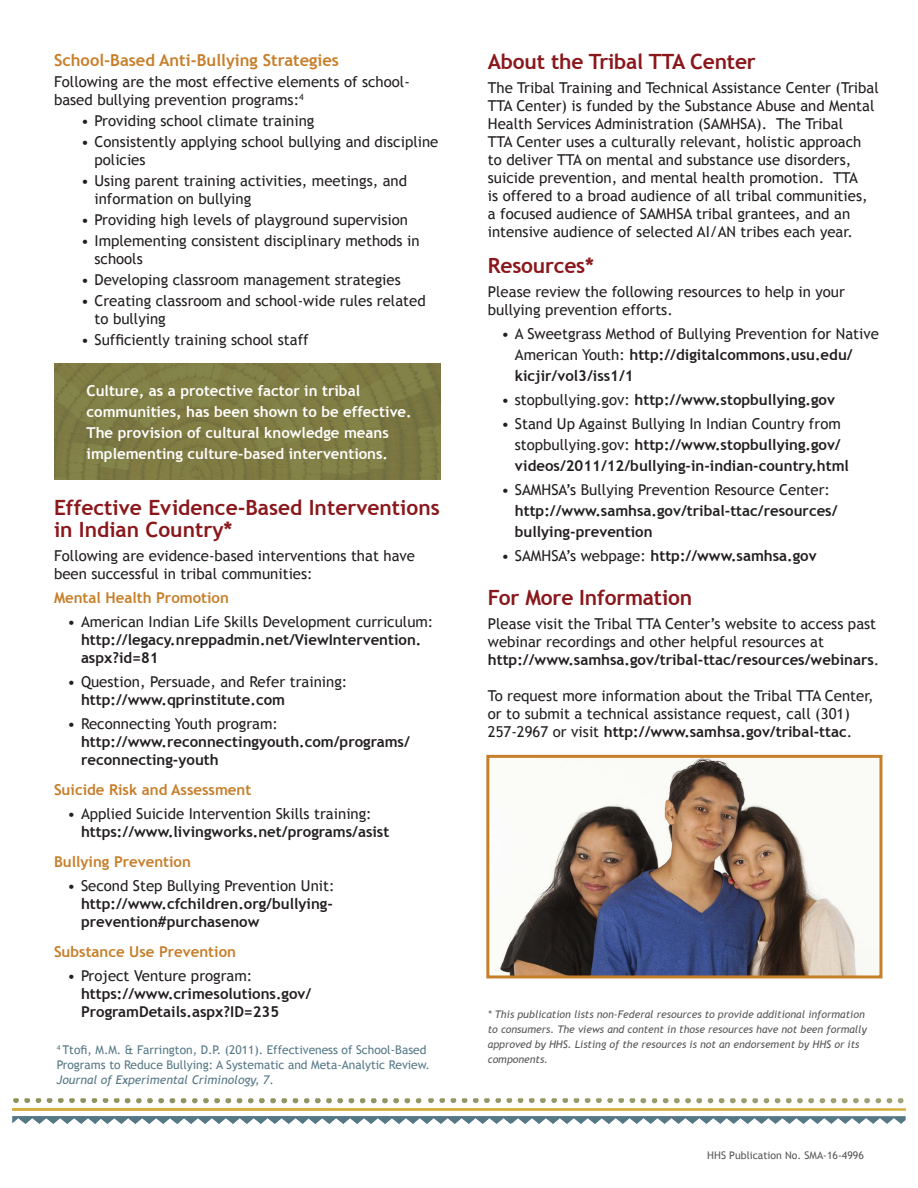
<style>
.page{position:relative;width:918px;height:1188px;background:#fff}
.page>*{position:absolute;margin:0;border:0;box-sizing:border-box;transform-origin:0 0}
.t1{font:700 21px/22.5px "Trebuchet MS";color:#8a171b}
.t2{font:700 16.5px "Trebuchet MS";color:#c77e29}
.t3{font:15px/18px "Trebuchet MS";color:#231f20}
.t4{font:700 15px/18px "Trebuchet MS";color:#231f20}
.t5{font:700 15px/21px "Trebuchet MS";color:#fff}
.t6{font:700 15px "Trebuchet MS";color:#c77e29}
.t7{font:12px/15px "Trebuchet MS";color:#557887}
.t8{font:italic 10.5px/15px "Trebuchet MS";color:#57585a}
.t9{font:10.5px "Trebuchet MS";color:#57585a}
.s1{font-weight:400}
.s2{font-weight:700}
.s3{font-style:italic}
</style>
<div class="page">
<svg style="left:12px;top:1098px;width:894px;height:26px"></svg>
<img style="left:495px;top:759px;width:383px;height:215px">
<img style="left:54px;top:363px;width:387px;height:117px">
<div style="left:486px;top:755px;width:396px;height:223px;border:3px solid #c77e29"></div>
<h2 class="t2" style="left:54px;top:50px;width:286px">School-Based Anti-Bullying Strategies</h2>
<p class="t3" style="left:54px;top:73px;width:357px">Following are the most effective elements of school&shy;based bullying prevention programs:<sup>4</sup></p>
<p class="t3" style="left:81px;top:112px;width:235px">• Providing school climate training</p>
<p class="t3" style="left:94px;top:133px;width:345px;text-indent:-14px">• Consistently applying school bullying and discipline policies</p>
<p class="t3" style="left:94px;top:172px;width:314px;text-indent:-14px">• Using parent training activities, meetings, and information on bullying</p>
<p class="t3" style="left:81px;top:211px;width:329px">• Providing high levels of playground supervision</p>
<p class="t3" style="left:94px;top:232px;width:327px;text-indent:-14px">• Implementing consistent disciplinary methods in schools</p>
<p class="t3" style="left:81px;top:271px;width:321px">• Developing classroom management strategies</p>
<p class="t3" style="left:94px;top:292px;width:333px;text-indent:-14px">• Creating classroom and school-wide rules related to bullying</p>
<p class="t3" style="left:81px;top:331px;width:229px">• Sufficiently training school staff</p>
<p class="t5" style="left:87px;top:380px;width:327px">Culture, as a protective factor in tribal communities, has been shown to be effective.<br>The provision of cultural knowledge means implementing culture-based interventions.</p>
<h2 class="t1" style="left:54px;top:496px;width:387px">Effective Evidence-Based Interventions in Indian Country*</h2>
<p class="t3" style="left:54px;top:547px;width:363px">Following are evidence-based interventions that have been successful in tribal communities:</p>
<h3 class="t6" style="left:54px;top:588px;width:177px">Mental Health Promotion</h3>
<p class="t4" style="left:81px;top:613px;width:354px;text-indent:-14px"><span class="s1">• American Indian Life Skills Development curriculum: </span>http://legacy.nreppadmin.net/ViewIntervention. aspx?id=81</p>
<p class="t3" style="left:81px;top:673px;width:268px;text-indent:-14px">• Question, Persuade, and Refer training: <span class="s2">http://www.qprinstitute.com</span></p>
<p class="t4" style="left:81px;top:715px;width:330px;text-indent:-14px"><span class="s1">• Reconnecting Youth program: </span>http://www.reconnectingyouth.com/programs/ reconnecting-youth</p>
<h3 class="t6" style="left:54px;top:780px;width:199px">Suicide Risk and Assessment</h3>
<p class="t3" style="left:81px;top:805px;width:310px;text-indent:-14px">• Applied Suicide Intervention Skills training: <span class="s2">https://www.livingworks.net/programs/asist</span></p>
<h3 class="t6" style="left:54px;top:852px;width:138px">Bullying Prevention</h3>
<p class="t4" style="left:81px;top:877px;width:255px;text-align:justify;text-indent:-14px"><span class="s1">• Second Step Bullying Prevention Unit: </span>http://www.cfchildren.org/bullying&shy;prevention#purchasenow</p>
<h3 class="t6" style="left:54px;top:942px;width:184px">Substance Use Prevention</h3>
<p class="t4" style="left:81px;top:967px;width:232px;text-indent:-14px"><span class="s1">• Project Venture program: </span>https://www.crimesolutions.gov/<br>ProgramDetails.aspx?ID=235</p>
<p class="t7" style="left:57px;top:1042px;width:375px"><sup>4</sup> Ttofi, M.M. &amp; Farrington, D.P. (2011). Effectiveness of School-Based<br>Programs to Reduce Bullying: A Systematic and Meta-Analytic Review.<br><span class="s3">Journal of Experimental Criminology, 7</span>.</p>
<h2 class="t1" style="left:488px;top:51px;width:270px">About the Tribal TTA Center</h2>
<p class="t3" style="left:488px;top:79px;width:393px">The Tribal Training and Technical Assistance Center (Tribal TTA Center) is funded by the Substance Abuse and Mental Health Services Administration (SAMHSA). The Tribal<br>TTA Center uses a culturally relevant, holistic approach to deliver TTA on mental and substance use disorders, suicide prevention, and mental health promotion. TTA<br>is offered to a broad audience of all tribal communities, a focused audience of SAMHSA tribal grantees, and an intensive audience of selected AI/AN tribes each year.</p>
<h2 class="t1" style="left:488px;top:255px;width:108px">Resources*</h2>
<p class="t3" style="left:488px;top:283px;width:359px">Please review the following resources to help in your bullying prevention efforts.</p>
<p class="t3" style="left:515px;top:324px;width:366px;line-height:21px;text-indent:-14px">• A Sweetgrass Method of Bullying Prevention for Native<br>American Youth: <span class="s2">http://digitalcommons.usu.edu/ kicjir/vol3/iss1/1</span></p>
<p class="t4" style="left:501px;top:391px;width:335px"><span class="s1">• stopbullying.gov:</span> http://www.stopbullying.gov</p>
<p class="t4" style="left:515px;top:414px;width:336px;line-height:21px;text-indent:-14px"><span class="s1">• Stand Up Against Bullying In Indian Country from stopbullying.gov:</span> http://www.stopbullying.gov/ videos/2011/12/bullying-in-indian-country.html</p>
<p class="t4" style="left:515px;top:480px;width:324px;line-height:21px;text-indent:-14px"><span class="s1">• SAMHSA’s Bullying Prevention Resource Center: </span>http://www.samhsa.gov/tribal-ttac/resources/ bullying-prevention</p>
<p class="t4" style="left:501px;top:547px;width:317px"><span class="s1">• SAMHSA’s webpage:</span> http://www.samhsa.gov</p>
<h2 class="t1" style="left:488px;top:586px;width:206px">For More Information</h2>
<p class="t3" style="left:488px;top:615px;width:393px">Please visit the Tribal TTA Center’s website to access past webinar recordings and other helpful resources at <span class="s2">http://www.samhsa.gov/tribal-ttac/resources/webinars</span>.</p>
<p class="t3" style="left:488px;top:687px;width:387px">To request more information about the Tribal TTA Center, or to submit a technical assistance request, call (301)<br>257-2967 or visit <span class="s2">http://www.samhsa.gov/tribal-ttac</span>.</p>
<p class="t8" style="left:488px;top:1007px;width:380px">* This publication lists non-Federal resources to provide additional information to consumers. The views and content in those resources have not been formally approved by HHS. Listing of the resources is not an endorsement by HHS or its components.</p>
<p class="t9" style="left:707px;top:1149px;width:158px">HHS Publication No. SMA-16-4996</p>
</div>
